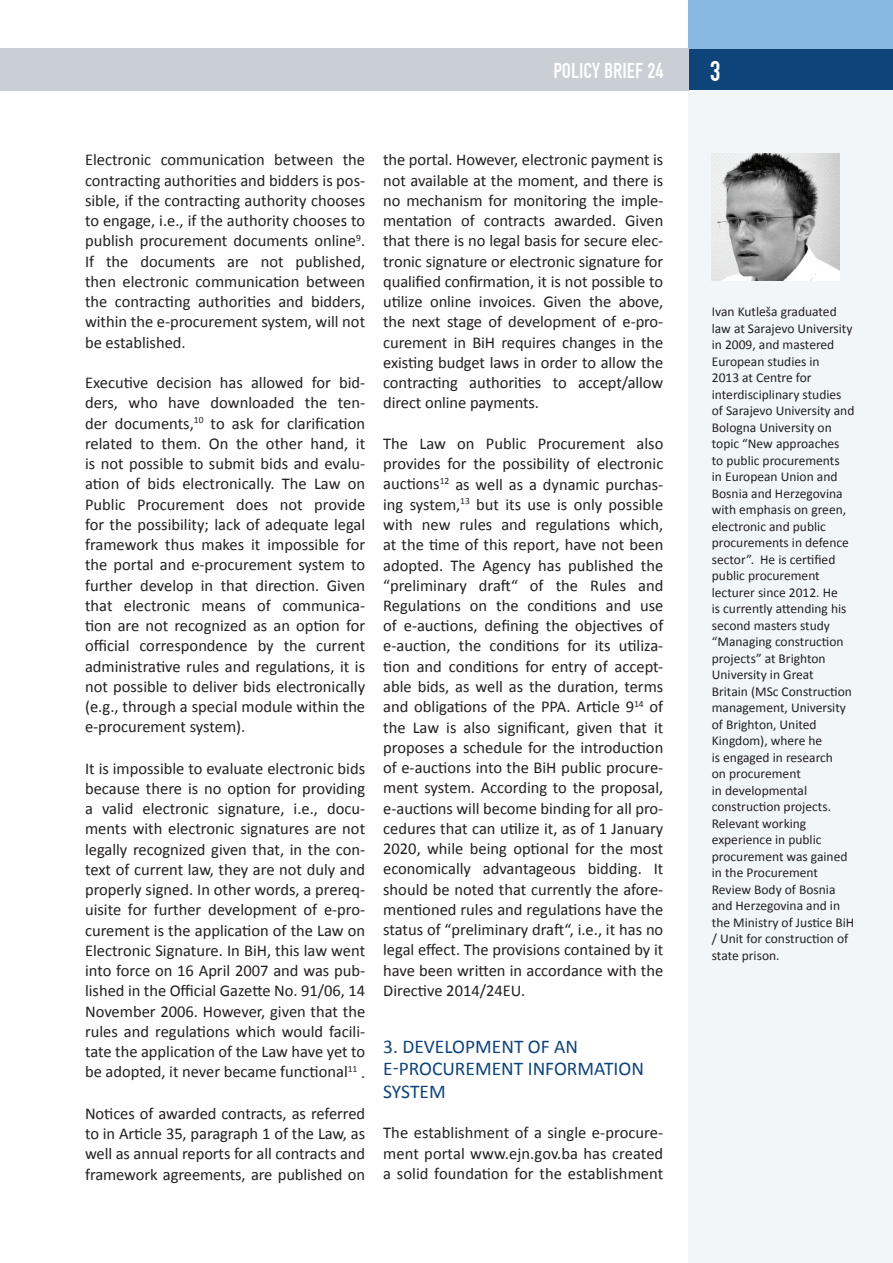
<style>
.page{position:relative;width:893px;height:1263px;background:#fff}
.page>*{position:absolute;margin:0;border:0;box-sizing:border-box;transform-origin:0 0}
.t1{font:30px "H Fette Engschrift";color:#fff}
.t2{font:22.5px "H Fette Engschrift";color:#fff}
.t3{font:19.5px/22.5px "Calibri";color:#0f447a}
.t4{font:16.5px/20.2px "Calibri";color:#231f20;text-align:justify}
.t5{font:13.5px/16.5px "Calibri";color:#231f20}
</style>
<div class="page">
<div style="left:689px;top:48px;width:204px;height:43px;background:#0f447a"></div>
<div style="left:689px;top:0;width:204px;height:48px;background:#89b9e3"></div>
<div style="left:689px;top:91px;width:204px;height:1172px;background:#f3f6f8"></div>
<div style="left:0;top:48px;width:689px;height:43px;background:#c9cfd5"></div>
<img style="left:712px;top:153px;width:127px;height:128px">
<h2 class="t2" style="left:553px;top:57px;width:111px">POLICY BRIEF 24</h2>
<h1 class="t1" style="left:710px;top:53px;width:12px">3</h1>
<p class="t4" style="left:85px;top:149px;width:282px">Electronic communication between the contracting authorities and bidders is pos&shy;sible, if the contracting authority chooses to engage, i.e., if the authority chooses to publish procurement documents online<sup>9</sup>.<br>If the documents are not published, then electronic communication between the contracting authorities and bidders, within the e-procurement system, will not be established.</p>
<p class="t4" style="left:85px;top:372px;width:282px">Executive decision has allowed for bid&shy;ders, who have downloaded the ten&shy;der documents,<sup>10</sup> to ask for clarification related to them. On the other hand, it is not possible to submit bids and evalu&shy;ation of bids electronically. The Law on Public Procurement does not provide for the possibility; lack of adequate legal framework thus makes it impossible for the portal and e-procurement system to further develop in that direction. Given that electronic means of communica&shy;tion are not recognized as an option for official correspondence by the current administrative rules and regulations, it is not possible to deliver bids electronically (e.g., through a special module within the e-procurement system).</p>
<p class="t4" style="left:85px;top:757px;width:282px">It is impossible to evaluate electronic bids because there is no option for providing a valid electronic signature, i.e., docu&shy;ments with electronic signatures are not legally recognized given that, in the con&shy;text of current law, they are not duly and properly signed. In other words, a prereq&shy;uisite for further development of e-pro&shy;curement is the application of the Law on Electronic Signature. In BiH, this law went into force on 16 April 2007 and was pub&shy;lished in the Official Gazette No. 91/06, 14<br>N ovember 2006. However, given that the rules and regulations which would facili&shy;tate the application of the Law have yet to be adopted, it never became functional<sup>11</sup> .</p>
<p class="t4" style="left:85px;top:1102px;width:282px">N otices of awarded contracts, as referred to in Article 35, paragraph 1 of the Law, as well as annual reports for all contracts and framework agreements, are published on</p>
<p class="t4" style="left:383px;top:149px;width:282px">the portal. However, electronic payment is not available at the moment, and there is no mechanism for monitoring the imple&shy;mentation of contracts awarded. Given that there is no legal basis for secure elec&shy;tronic signature or electronic signature for qualified confirmation, it is not possible to utilize online invoices. Given the above, the next stage of development of e-pro&shy;curement in BiH requires changes in the existing budget laws in order to allow the contracting authorities to accept/allow direct online payments.</p>
<p class="t4" style="left:383px;top:433px;width:282px">The Law on Public Procurement also provides for the possibility of electronic auctions<sup>12</sup> as well as a dynamic purchas&shy;ing system,<sup>13</sup> but its use is only possible with new rules and regulations which, at the time of this report, have not been adopted. The Agency has published the “preliminary draft“ of the Rules and Regulations on the conditions and use of e-auctions, defining the objectives of e-auction, the conditions for its utiliza&shy;tion and conditions for entry of accept&shy;able bids, as well as the duration, terms and obligations of the PPA. Article 9<sup>14</sup> of the Law is also significant, given that it proposes a schedule for the introduction of e-auctions into the BiH public procure&shy;ment system. According to the proposal, e-auctions will become binding for all pro&shy;cedures that can utilize it, as of 1 January 2020, while being optional for the most economically advantageous bidding. It should be noted that currently the afore&shy;mentioned rules and regulations have the status of “preliminary draft“, i.e., it has no legal effect. The provisions contained by it have been written in accordance with the Directive 2014/24EU.</p>
<p class="t3" style="left:383px;top:1034px;width:196px">3. Development of an<br>E-Procure</p>
<p class="t3" style="left:475px;top:1057px;width:170px">ment Information</p>
<p class="t3" style="left:383px;top:1079px;width:64px">Syste m</p>
<p class="t4" style="left:383px;top:1122px;width:282px">The establishment of a single e-procure&shy;ment portal www.ejn.gov.ba has created a solid foundation for the establishment</p>
<p class="t5" style="left:712px;top:303px;width:144px">Ivan Kutleša graduated law at Sarajevo University in 2009, and mastered<br>European studies in<br>2013 at Centre for interdisciplinary studies of Sarajevo University and<br>Bologna University on topic “New approaches<br>to public procurements<br>in European U nion and<br>Bosnia and Herzegovina with emphasis on green, electronic and public procurements in defence sector”. He is certified public procurement lecturer since 2012. He<br>is currently attending his second masters study “Managing construction projects” at Brighton<br>University in Great<br>Britain (MSc Construction management, University of Brighton, United<br>Kingdom), where he<br>is engaged in research<br>on procurement<br>in developmental construction projects.<br>Relevant working experience in public procurement was gained in the Procurement<br>Review Body of Bosnia and Herzegovina and in the M inistry of Justice BiH / Unit for construction of state prison.</p>
</div>
